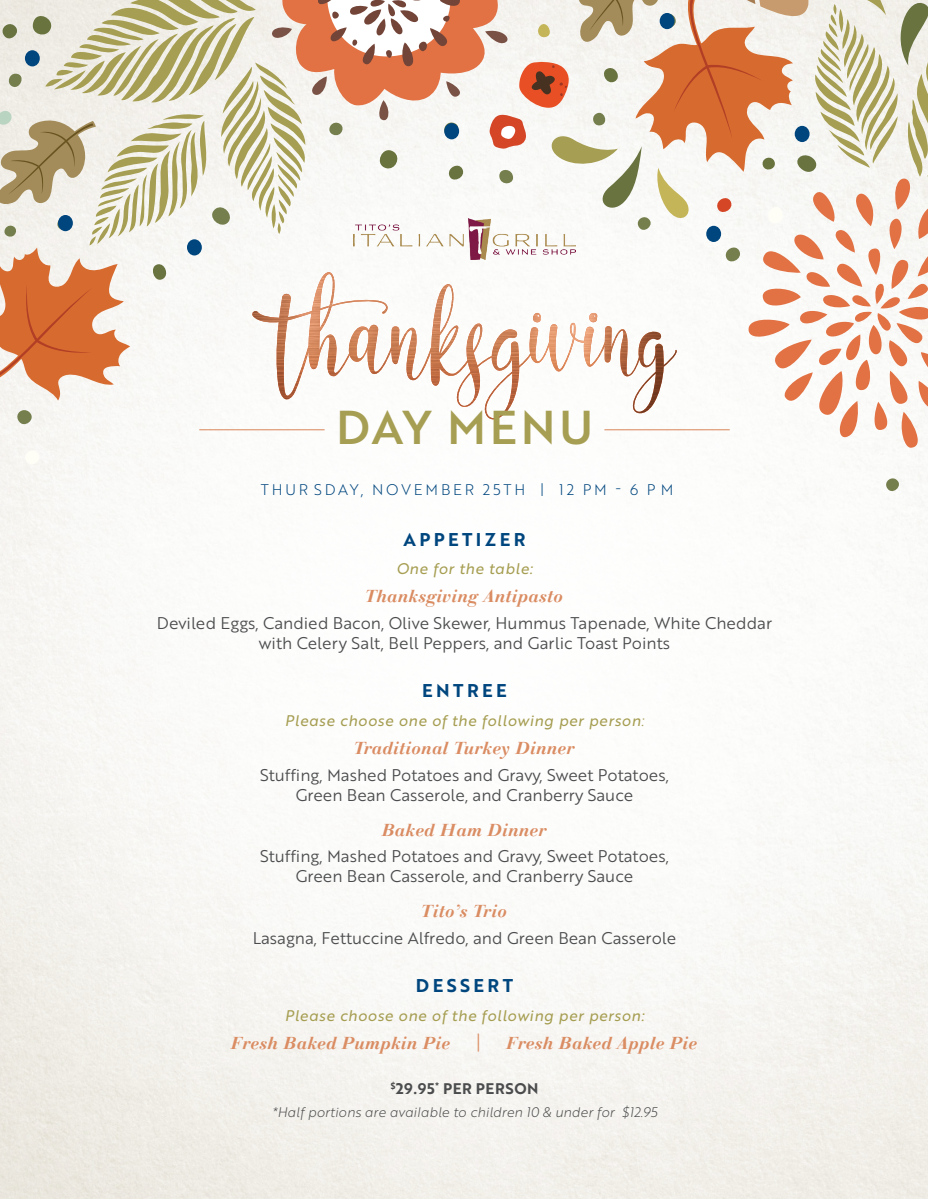
<style>
.page{position:relative;width:928px;height:1199px;background:#fff}
.page>*{position:absolute;margin:0;border:0;box-sizing:border-box;transform-origin:0 0}
.t1{font:46.2px "Brother 1816 Medium";letter-spacing:.08em;color:#a69e52}
.t2{font:italic 700 18px "Gianotten LT Pro";color:#da8c62}
.t3{font:18px "Brother 1816 Bold";letter-spacing:.19em;color:#00467e}
.t4{font:16.5px/19.8px "Brother 1816 Book";color:#4b4c4d;text-align:center}
.t5{font:15px "Brother 1816 Regular Italic";letter-spacing:.04em;color:#a69e52}
.t6{font:15px "Brother 1816 Light";letter-spacing:.19em;color:#00467e}
.t7{font:15px "Brother 1816 Bold";letter-spacing:.04em;color:#4b4c4d}
.t8{font:13.5px "Brother 1816 Light Italic";color:#4b4c4d}
.s1{font-family:"Brother 1816 Book Italic"}
</style>
<div class="page">
<svg style="left:748px;top:400px;width:180px;height:48px"></svg>
<svg style="left:23px;top:448px;width:23px;height:23px"></svg>
<svg style="left:14px;top:407px;width:24px;height:23px"></svg>
<svg style="left:0;top:429px;width:1px;height:18px"></svg>
<svg style="left:884px;top:476px;width:21px;height:21px"></svg>
<img style="left:251px;top:400px;width:426px;height:21px">
<hr style="left:604px;top:429px;width:125px;height:1px;background:#da8c62">
<hr style="left:199px;top:429px;width:125px;height:1px;background:#da8c62">
<svg style="left:0;top:1191px;width:6px;height:8px"></svg>
<svg style="left:0;top:0;width:928px;height:400px"></svg>
<svg style="left:922px;top:1191px;width:6px;height:8px"></svg>
<h1 class="t1" style="left:336px;top:393px;width:258px">DAY MENU</h1>
<p class="t6" style="left:261px;top:478px;width:414px">THUR SDAY, NOVEMBER 25TH | 12 PM - 6 P M</p>
<p class="t3" style="left:403px;top:525px;width:124px">APPETIZER</p>
<p class="t5" style="left:396px;top:557px;width:138px">One for the table:</p>
<p class="t2" style="left:365px;top:585px;width:199px">Thanksgiving Antipasto</p>
<p class="t4" style="left:157px;top:612px;width:617px">Deviled Eggs, Candied Bacon, Olive Skewer, Hummus Tapenade, White Cheddar with Celery Salt, Bell Peppers, and Garlic Toast Points</p>
<p class="t3" style="left:422px;top:677px;width:86px">ENTREE</p>
<p class="t5" style="left:285px;top:709px;width:360px">Please choose one of the following per person<span class="s1">:</span></p>
<p class="t2" style="left:354px;top:737px;width:222px">Traditional Turkey Dinner</p>
<p class="t4" style="left:260px;top:764px;width:410px">Stuffing, Mashed Potatoes and Gravy, Sweet Potatoes,<br>Green Bean Casserole, and Cranberry Sauce</p>
<p class="t2" style="left:382px;top:818px;width:166px">Baked Ham Dinner</p>
<p class="t4" style="left:260px;top:845px;width:410px">Stuffing, Mashed Potatoes and Gravy, Sweet Potatoes,<br>Green Bean Casserole, and Cranberry Sauce</p>
<p class="t2" style="left:422px;top:900px;width:87px">Tito’s Trio</p>
<p class="t4" style="left:253px;top:927px;width:425px">Lasagna, Fettuccine Alfredo, and Green Bean Casserole</p>
<p class="t3" style="left:416px;top:972px;width:99px">DESSERT</p>
<p class="t5" style="left:285px;top:1004px;width:361px">Please choose one of the following per person:</p>
<p class="t2" style="left:231px;top:1032px;width:221px">Fresh Baked Pumpkin Pie</p>
<p class="t2" style="left:476px;top:1032px;width:5px">|</p>
<p class="t2" style="left:506px;top:1032px;width:193px">Fresh Baked Apple Pie</p>
<p class="t7" style="left:390px;top:1077px;width:150px"><sup>$</sup>29.95<sup>*</sup> PER PERSON</p>
<p class="t8" style="left:272px;top:1102px;width:387px">*Half portions are available to children 10 &amp; under for $12.95</p>
</div>
